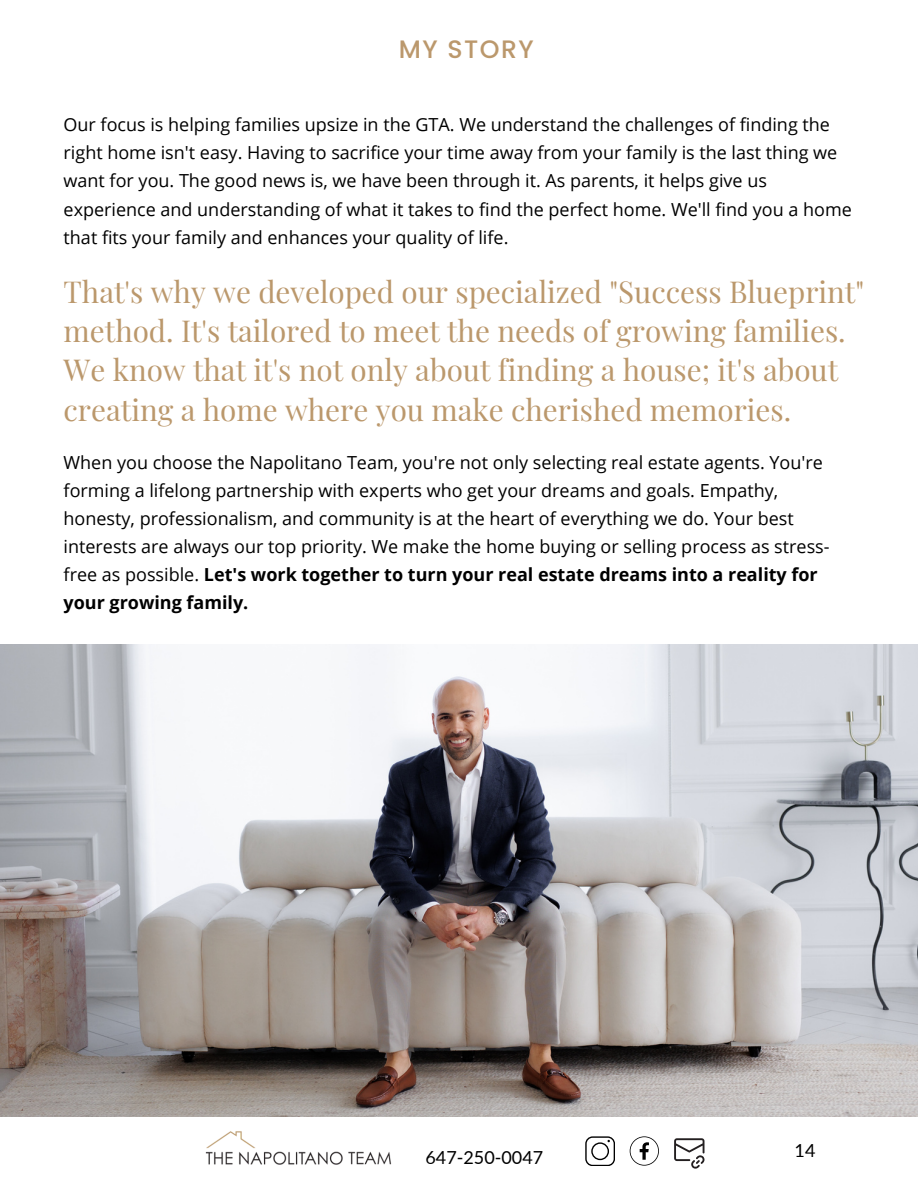
<style>
.page{position:relative;width:918px;height:1188px;background:#fff}
.page>*{position:absolute;margin:0;border:0;box-sizing:border-box;transform-origin:0 0}
.t1{font:29.55px/39.3px "Playfair Display";color:#bb986c}
.t2{font:500 25.2px "Poppins";letter-spacing:.06em;color:#bb986c}
.t3{font:18px/28.2px "Open Sans";color:#000}
.t4{font:18px "Lato";color:#000}
.s1{font-weight:700}
</style>
<div class="page">
<img style="left:0;top:644px;width:918px;height:473px">
<img style="left:201px;top:1109px;width:195px;height:56px">
<svg style="left:585px;top:1136px;width:30px;height:30px"></svg>
<svg style="left:630px;top:1136px;width:29px;height:30px"></svg>
<svg style="left:674px;top:1138px;width:31px;height:31px"></svg>
<h2 class="t2" style="left:399px;top:32px;width:136px">MY STORY</h2>
<p class="t3" style="left:64px;top:110px;width:790px">Our focus is helping families upsize in the GTA. We understand the challenges of finding the right home isn't easy. Having to sacrifice your time away from your family is the last thing we want for you. The good news is, we have been through it. As parents, it helps give us experience and understanding of what it takes to find the perfect home. We'll find you a home that fits your family and enhances your quality of life.</p>
<h1 class="t1" style="left:64px;top:271px;width:802px">That's why we developed our specialized "Success Blueprint" method. It's tailored to meet the needs of growing families.<br>We know that it's not only about finding a house; it's about creating a home where you make cherished memories.</h1>
<p class="t3" style="left:64px;top:448px;width:768px">When you choose the Napolitano Team, you're not only selecting real estate agents. You're forming a lifelong partnership with experts who get your dreams and goals. Empathy, honesty, professionalism, and community is at the heart of everything we do. Your best interests are always our top priority. We make the home buying or selling process as stress&shy;free as possible. <span class="s1">Let's work together to turn your real estate dreams into a reality for your growing family.</span></p>
<p class="t4" style="left:426px;top:1147px;width:119px">647-250-0047</p>
<p class="t4" style="left:795px;top:1139px;width:22px">14</p>
</div>
